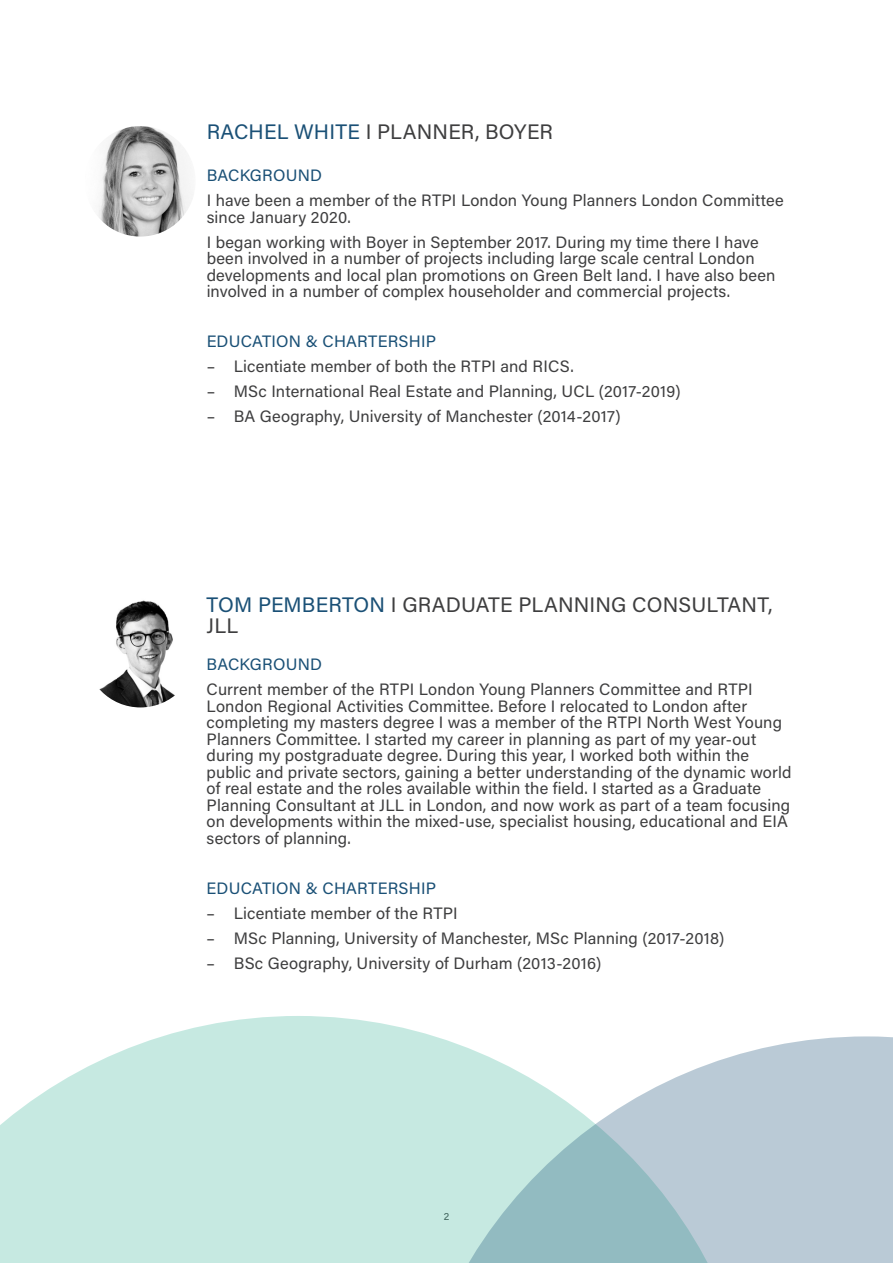
<style>
.page{position:relative;width:893px;height:1263px;background:#fff}
.page>*{position:absolute;margin:0;border:0;box-sizing:border-box;transform-origin:0 0}
.CV_Name{font:21px/21px "Acumin Variable Concept";letter-spacing:.015em;color:#3e3e3f}
.Body_Text{font:16.5px/16.5px "Acumin Variable Concept";letter-spacing:.03em;color:#3e3e3f}
.Body_Text-2{font:16.5px "Acumin Variable Concept";letter-spacing:.02em;color:#1a5076}
.t1{font:10.5px "Acumin Variable Concept";color:#3e3e3f}
.s1{color:#1a5076}
</style>
<div class="page">
<img style="left:85px;top:126px;width:111px;height:111px;border-radius:55px">
<svg style="left:0;top:1016px;width:433px;height:247px;background:#ccebe4"></svg>
<svg style="left:404px;top:1036px;width:489px;height:227px;background:#bed5da"></svg>
<img style="left:85px;top:597px;width:111px;height:110px;border-radius:55px">
<p class="CV_Name" style="left:207px;top:121px;width:348px"><span class="s1">RACHEL WHITE</span> I PLANNER, BOYER</p>
<p class="Body_Text-2" style="left:207px;top:164px;width:117px">BACKGROUND</p>
<p class="Body_Text" style="left:207px;top:192px;width:578px">I have been a member of the RTPI London Young Planners London Committee since January 2020.</p>
<p class="Body_Text" style="left:207px;top:233px;width:570px">I began working with Boyer in September 2017. During my time there I have been involved in a number of projects including large scale central London developments and local plan promotions on Green Belt land. I have also been involved in a number of complex householder and commercial projects.</p>
<p class="Body_Text-2" style="left:207px;top:330px;width:231px">EDUCATION &amp; CHARTERSHIP</p>
<p class="Body_Text" style="left:207px;top:358px;width:368px">– Licentiate member of both the RTPI and RICS.</p>
<p class="Body_Text" style="left:207px;top:383px;width:475px">– MSc International Real Estate and Planning, UCL (2017-2019)</p>
<p class="Body_Text" style="left:207px;top:408px;width:415px">– BA Geography, University of Manchester (2014-2017)</p>
<p class="CV_Name" style="left:207px;top:593px;width:566px"><span class="s1">TOM PEMBERTON</span> I GRADUATE PLANNING CONSULTANT,<br>JLL</p>
<p class="Body_Text-2" style="left:207px;top:653px;width:117px">BACKGROUND</p>
<p class="Body_Text" style="left:207px;top:681px;width:586px">Current member of the RTPI London Young Planners Committee and RTPI London Regional Activities Committee. Before I relocated to London after completing my masters degree I was a member of the RTPI North West Young Planners Committee. I started my career in planning as part of my year-out during my postgraduate degree. During this year, I worked both within the public and private sectors, gaining a better understanding of the dynamic world of real estate and the roles available within the field. I started as a Graduate Planning Consultant at JLL in London, and now work as part of a team focusing on developments within the mixed-use, specialist housing, educational and EIA sectors of planning.</p>
<p class="Body_Text-2" style="left:207px;top:877px;width:231px">EDUCATION &amp; CHARTERSHIP</p>
<p class="Body_Text" style="left:207px;top:904px;width:252px">– Licentiate member of the RTPI</p>
<p class="Body_Text" style="left:207px;top:929px;width:519px">– MSc Planning, University of Manchester, MSc Planning (2017-2018)</p>
<p class="Body_Text" style="left:207px;top:954px;width:396px">– BSc Geography, University of Durham (2013-2016)</p>
<p class="t1" style="left:444px;top:1209px;width:7px">2</p>
</div>
